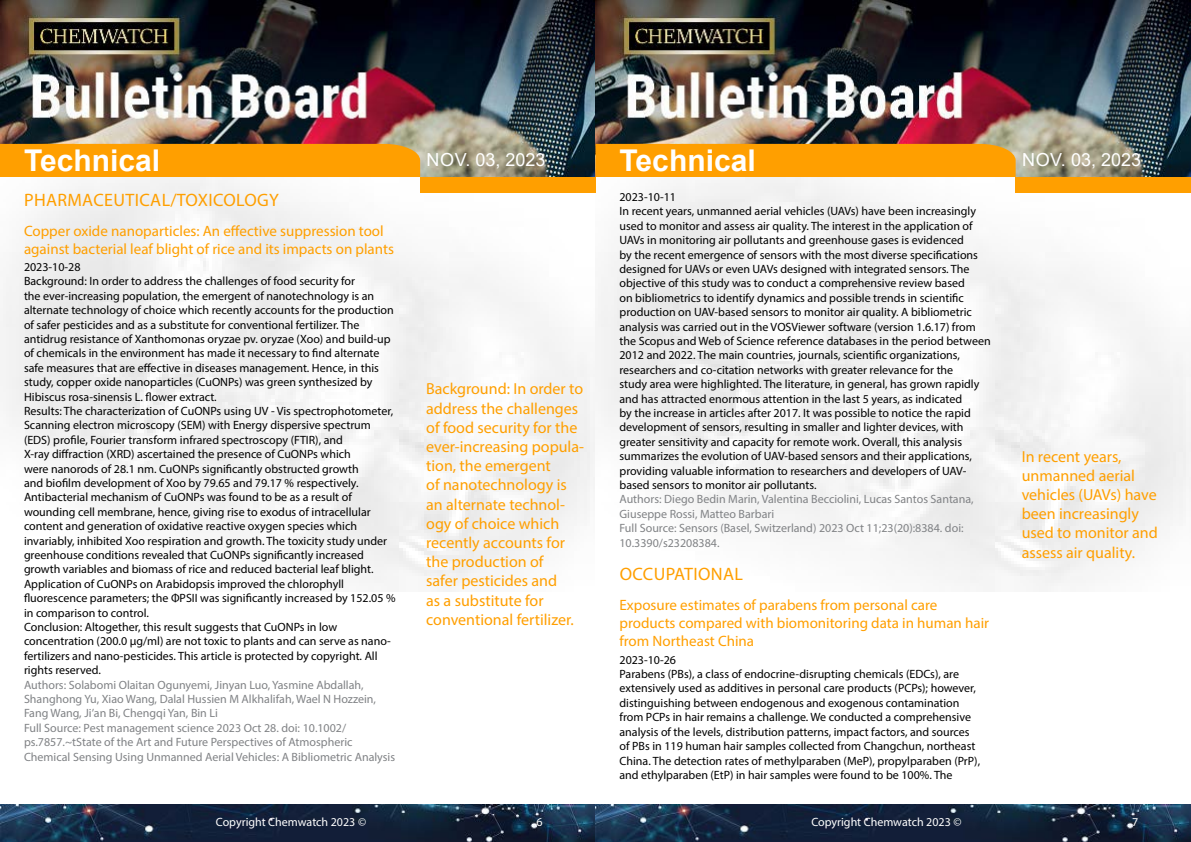
<style>
.page{position:relative;width:1191px;height:842px;background:#fff}
.page>*{position:absolute;margin:0;border:0;box-sizing:border-box;transform-origin:0 0}
.t1{font:700 30px "Arial";color:#fff}
.t2{font:18px "Myriad Pro";letter-spacing:.02em;color:#ff9f00}
.t3{font:18px "Arial";color:#fff}
.t4{font:16px/19.2px "Myriad Pro";color:#ff9f00}
.t5{font:15px/18px "Myriad Pro";color:#ff9f00}
.t6{font:12px/14.4px "Myriad Pro";color:#000}
.t7{font:12px/14.4px "Myriad Pro";color:#808285}
.t8{font:12px "Myriad Pro";color:#fff}
</style>
<div class="page">
<img style="left:0;top:0;width:1191px;height:592px">
<div style="left:420px;top:177px;width:175px;height:15px;background:#ff9f00"></div>
<div style="left:1015px;top:177px;width:176px;height:15px;background:#ff9f00"></div>
<div style="left:0;top:144px;width:420px;height:33px;background:#ff9f00"></div>
<div style="left:595px;top:144px;width:420px;height:33px;background:#ff9f00"></div>
<img style="left:0;top:804px;width:1191px;height:38px">
<h1 class="t1" style="left:24px;top:139px;width:138px">Technical</h1>
<h1 class="t1" style="left:619px;top:139px;width:138px">Technical</h1>
<h2 class="t2" style="left:24px;top:188px;width:256px">PHARMACEUTICAL/TOXICOLOGY</h2>
<p class="t5" style="left:24px;top:221px;width:371px">Copper oxide nanoparticles: An effective suppression tool against bacterial leaf blight of rice and its impacts on plants</p>
<p class="t6" style="left:24px;top:259px;width:373px">2023-10-28<br>Background: In order to address the challenges of food security for<br>the ever-increasing population, the emergent of nanotechnology is an alternate technology of choice which recently accounts for the production of safer pesticides and as a substitute for conventional fertilizer. The antidrug resistance of Xanthomonas oryzae pv. oryzae (Xoo) and build-up of chemicals in the environment has made it necessary to find alternate safe measures that are effective in diseases management. Hence, in this study, copper oxide nanoparticles (CuONPs) was green synthesized by Hibiscus rosa-sinensis L. flower extract.<br>Results: The characterization of CuONPs using UV - Vis spectrophotometer, Scanning electron microscopy (SEM) with Energy dispersive spectrum (EDS) profile, Fourier transform infrared spectroscopy (FTIR), and<br>X-ray diffraction (XRD) ascertained the presence of CuONPs which<br>were nanorods of 28.1 nm. CuONPs significantly obstructed growth<br>and biofilm development of Xoo by 79.65 and 79.17 % respectively.<br>Antibacterial mechanism of CuONPs was found to be as a result of wounding cell membrane, hence, giving rise to exodus of intracellular content and generation of oxidative reactive oxygen species which invariably, inhibited Xoo respiration and growth. The toxicity study under greenhouse conditions revealed that CuONPs significantly increased growth variables and biomass of rice and reduced bacterial leaf blight.<br>Application of CuONPs on Arabidopsis improved the chlorophyll fluorescence parameters; the ΦPSII was significantly increased by 152.05 % in comparison to control.<br>Conclusion: Altogether, this result suggests that CuONPs in low concentration (200.0 μg/ml) are not toxic to plants and can serve as nano&shy;fertilizers and nano-pesticides. This article is protected by copyright. All rights reserved.</p>
<p class="t7" style="left:24px;top:677px;width:373px">Authors: Solabomi Olaitan Ogunyemi, Jinyan Luo, Yasmine Abdallah, Shanghong Yu, Xiao Wang, Dalal Hussien M Alkhalifah, Wael N Hozzein, Fang Wang, Ji’an Bi, Chengqi Yan, Bin Li<br>Full Source: Pest management science 2023 Oct 28. doi: 10.1002/ ps.7857.~tState of the Art and Future Perspectives of Atmospheric Chemical Sensing Using Unmanned Aerial Vehicles: A Bibliometric Analysis</p>
<h2 class="t3" style="left:426px;top:148px;width:120px">NOV. 03, 2023</h2>
<h2 class="t3" style="left:1022px;top:148px;width:120px">NOV. 03, 2023</h2>
<p class="t6" style="left:619px;top:190px;width:373px">2023-10-11<br>In recent years, unmanned aerial vehicles (UAVs) have been increasingly used to monitor and assess air quality. The interest in the application of UAVs in monitoring air pollutants and greenhouse gases is evidenced<br>by the recent emergence of sensors with the most diverse specifications designed for UAVs or even UAVs designed with integrated sensors. The objective of this study was to conduct a comprehensive review based<br>on bibliometrics to identify dynamics and possible trends in scientific production on UAV-based sensors to monitor air quality. A bibliometric analysis was carried out in the VOSViewer software (version 1.6.17) from the Scopus and Web of Science reference databases in the period between 2012 and 2022. The main countries, journals, scientific organizations, researchers and co-citation networks with greater relevance for the<br>study area were highlighted. The literature, in general, has grown rapidly and has attracted enormous attention in the last 5 years, as indicated<br>by the increase in articles after 2017. It was possible to notice the rapid development of sensors, resulting in smaller and lighter devices, with greater sensitivity and capacity for remote work. Overall, this analysis summarizes the evolution of UAV-based sensors and their applications, providing valuable information to researchers and developers of UAV&shy;based sensors to monitor air pollutants.</p>
<p class="t7" style="left:619px;top:492px;width:356px">Authors: Diego Bedin Marin, Valentina Becciolini, Lucas Santos Santana, Giuseppe Rossi, Matteo Barbari<br>Full Source: Sensors (Basel, Switzerland) 2023 Oct 11;23(20):8384. doi:<br>10.3390/s23208384.</p>
<h2 class="t2" style="left:619px;top:563px;width:125px">OCCUPATIONAL</h2>
<p class="t5" style="left:619px;top:596px;width:371px">Exposure estimates of parabens from personal care products compared with biomonitoring data in human hair from Northeast China</p>
<p class="t6" style="left:619px;top:652px;width:362px">2023-10-26<br>Parabens (PBs), a class of endocrine-disrupting chemicals (EDCs), are extensively used as additives in personal care products (PCPs); however, distinguishing between endogenous and exogenous contamination from PCPs in hair remains a challenge. We conducted a comprehensive analysis of the levels, distribution patterns, impact factors, and sources of PBs in 119 human hair samples collected from Changchun, northeast China. The detection rates of methylparaben (MeP), propylparaben (PrP), and ethylparaben (EtP) in hair samples were found to be 100%. The</p>
<p class="t4" style="left:426px;top:379px;width:159px">Background: In order to address the challenges of food security for the ever-increasing popula&shy;tion, the emergent<br>of nanotechnology is an alternate technol&shy;ogy of choice which recently accounts for the production of<br>safer pesticides and<br>as a substitute for conventional fertilizer.</p>
<h3 class="t4" style="left:1021px;top:446px;width:137px">In recent years, unmanned aerial vehicles (UAVs) have been increasingly used to monitor and assess air quality.</h3>
<p class="t8" style="left:216px;top:815px;width:152px">Copyright Chemwatch 2023 ©</p>
<p class="t8" style="left:536px;top:815px;width:8px">6</p>
<p class="t8" style="left:811px;top:815px;width:152px">Copyright Chemwatch 2023 ©</p>
<p class="t8" style="left:1132px;top:815px;width:8px">7</p>
</div>
